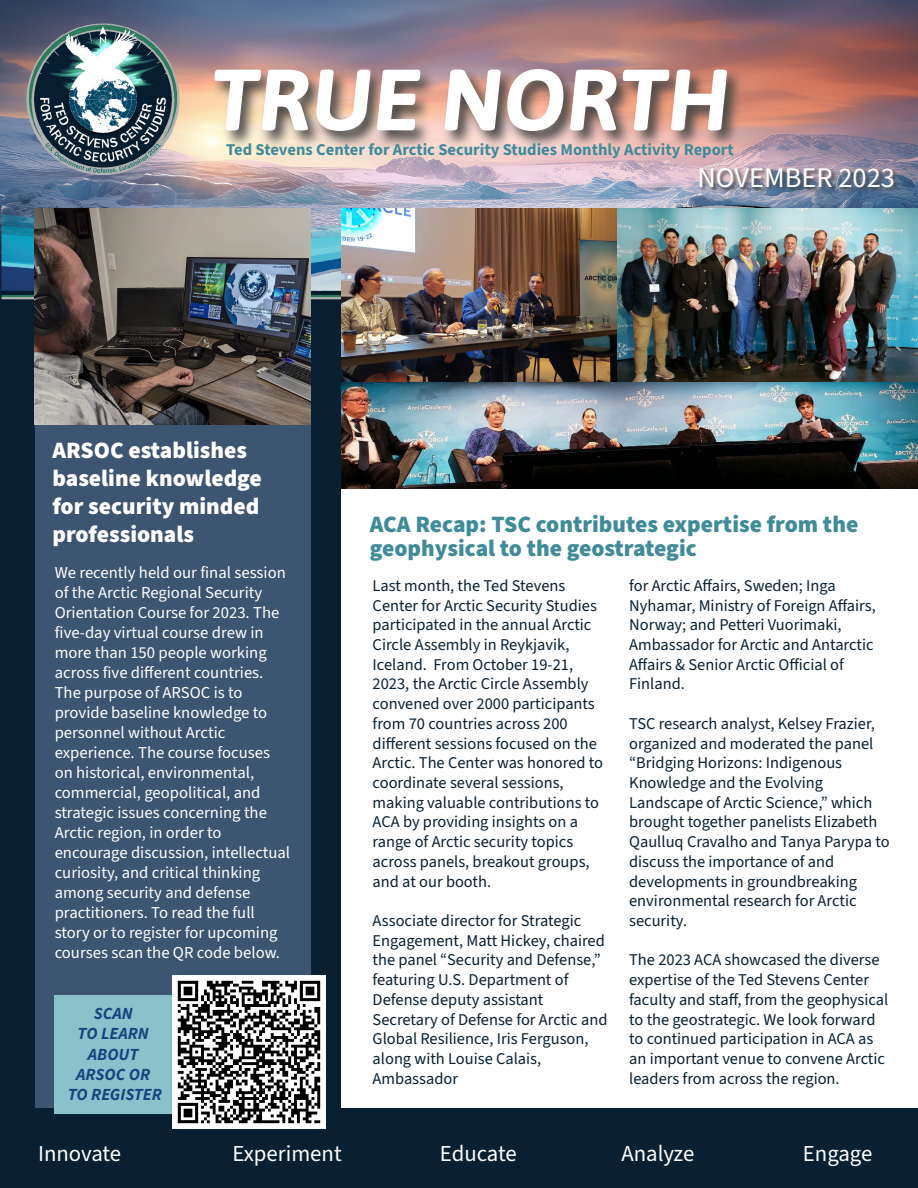
<style>
.page{position:relative;width:918px;height:1188px;background:#082031}
.page>*{position:absolute;margin:0;border:0;box-sizing:border-box;transform-origin:0 0}
.t1{font:italic 700 86.55px "Asap";color:#fff}
.t2{font:28.5px "Source Sans 3";color:#fff}
.t3{font:900 23.4px/24.2px "Source Sans 3";color:#3f8b9a}
.t4{font:900 23.4px/28.2px "Source Sans 3";color:#fff}
.t5{font:22.8px "Source Sans 3";color:#fff}
.t6{font:italic 700 16.95px/20.4px "Source Sans 3";color:#17447f;text-align:center}
.t7{font:16.65px/20px "Source Sans 3";color:#fff}
.t8{font:700 16.5px "Source Sans 3";color:#3f8b9a}
.t9{font:16.35px/19.6px "Source Sans 3";color:#082031}
</style>
<div class="page">
<img style="left:0;top:0;width:918px;height:319px">
<img style="left:161px;top:18px;width:661px;height:172px">
<div style="left:35px;top:208px;width:276px;height:899px;background:#3c5571"></div>
<img style="left:35px;top:208px;width:275px;height:216px">
<img style="left:666px;top:153px;width:252px;height:55px">
<div style="left:341px;top:208px;width:577px;height:899px;background:#fff"></div>
<img style="left:341px;top:208px;width:577px;height:280px">
<img style="left:342px;top:208px;width:275px;height:174px">
<img style="left:617px;top:208px;width:301px;height:174px">
<div style="left:55px;top:995px;width:118px;height:118px;background:#8bc1cb"></div>
<img style="left:173px;top:976px;width:153px;height:152px">
<h1 class="t1" style="left:211px;top:40px;width:521px">TRUE NORTH</h1>
<p class="t8" style="left:226px;top:139px;width:509px">Ted Stevens Center for Arctic Security Studies Monthly Activity Report</p>
<h2 class="t2" style="left:698px;top:160px;width:199px">NOVEMBER 2023</h2>
<h3 class="t4" style="left:52px;top:436px;width:211px">ARSOC establishes baseline knowledge for security minded professionals</h3>
<p class="t7" style="left:55px;top:562px;width:237px">We recently held our final session of the Arctic Regional Security<br>Orientation Course for 2023. The five-day virtual course drew in more than 150 people working across five different countries.<br>The purpose of ARSOC is to provide baseline knowledge to personnel without Arctic experience. The course focuses on historical, environmental, commercial, geopolitical, and strategic issues concerning the<br>Arctic region, in order to encourage discussion, intellectual curiosity, and critical thinking among security and defense practitioners. To read the full story or to register for upcoming courses scan the QR code below.</p>
<p class="t6" style="left:68px;top:1003px;width:96px">SCAN<br>TO LEARN<br>ABOUT<br>ARSOC OR<br>TO REGISTER</p>
<h3 class="t3" style="left:370px;top:512px;width:490px">ACA Recap: TSC contributes expertise from the geophysical to the geostrategic</h3>
<p class="t9" style="left:629px;top:576px;width:248px">for Arctic Affairs, Sweden; Inga<br>Nyhamar, Ministry of Foreign Affairs,<br>Norway; and Petteri Vuorimaki,<br>Ambassador for Arctic and Antarctic<br>Affairs &amp; Senior Arctic Official of<br>Finland.</p>
<p class="t9" style="left:629px;top:714px;width:262px">TSC research analyst, Kelsey Frazier, organized and moderated the panel “Bridging Horizons: Indigenous<br>Knowledge and the Evolving<br>Landscape of Arctic Science,” which brought together panelists Elizabeth<br>Qaulluq Cravalho and Tanya Parypa to discuss the importance of and developments in groundbreaking environmental research for Arctic security.</p>
<p class="t9" style="left:629px;top:950px;width:261px">The 2023 ACA showcased the diverse expertise of the Ted Stevens Center faculty and staff, from the geophysical to the geostrategic. We look forward to continued participation in ACA as an important venue to convene Arctic leaders from across the region.</p>
<p class="t9" style="left:373px;top:576px;width:232px">Last month, the Ted Stevens<br>Center for Arctic Security Studies participated in the annual Arctic<br>Circle Assembly in Reykjavik,<br>Iceland. From October 19-21,<br>2023, the Arctic Circle Assembly convened over 2000 participants from 70 countries across 200 different sessions focused on the<br>Arctic. The Center was honored to coordinate several sessions, making valuable contributions to<br>ACA by providing insights on a range of Arctic security topics across panels, breakout groups, and at our booth.</p>
<p class="t9" style="left:373px;top:911px;width:236px">Associate director for Strategic<br>Engagement, Matt Hickey, chaired the panel “Security and Defense,” featuring U.S. Department of<br>Defense deputy assistant<br>Secretary of Defense for Arctic and<br>Global Resilience, Iris Ferguson, along with Louise Calais,<br>Ambassador</p>
<h3 class="t5" style="left:38px;top:1139px;width:85px">Innovate</h3>
<h3 class="t5" style="left:232px;top:1139px;width:111px">Experiment</h3>
<h3 class="t5" style="left:440px;top:1139px;width:78px">Educate</h3>
<h3 class="t5" style="left:621px;top:1139px;width:75px">Analyze</h3>
<h3 class="t5" style="left:803px;top:1139px;width:71px">Engage</h3>
</div>
